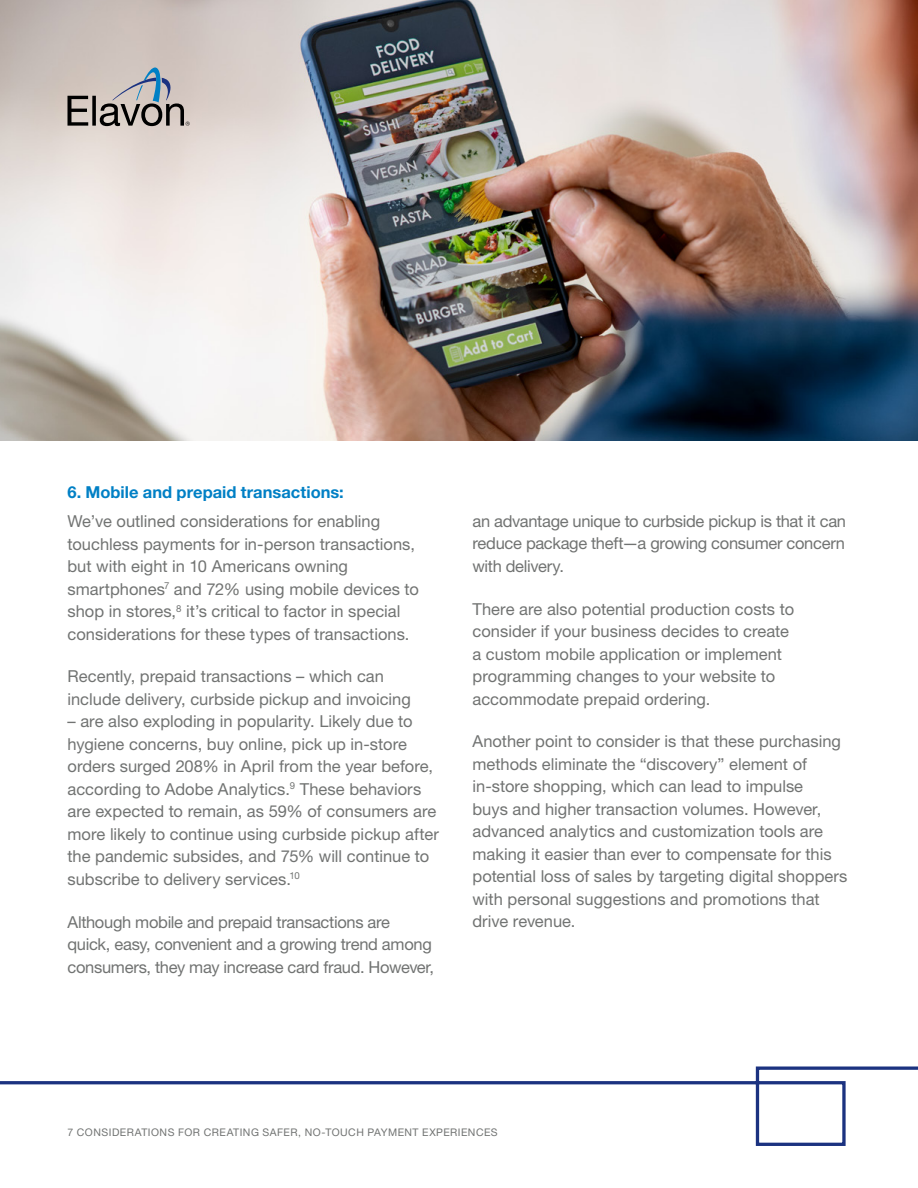
<style>
.page{position:relative;width:918px;height:1188px;background:#fff}
.page>*{position:absolute;margin:0;border:0;box-sizing:border-box;transform-origin:0 0}
.t1{font:16.5px/22.5px "Helvetica Neue LT Std";color:#717372}
.t2{font:16.5px/22.5px "Helvetica Neue LT Std";letter-spacing:-.02em;color:#717372}
.t3{font:700 16.5px "Helvetica Neue LT Std";color:#0080c5}
.t4{font:10.5px "Helvetica Neue LT Std";letter-spacing:.045em;color:#717372}
</style>
<div class="page">
<img style="left:0;top:0;width:918px;height:441px">
<svg style="left:0;top:1066px;width:918px;height:80px"></svg>
<svg style="left:68px;top:68px;width:122px;height:58px;background:#a7a2a0"></svg>
<p class="t3" style="left:68px;top:482px;width:278px">6. Mobile and prepaid transactions:</p>
<p class="t1" style="left:67px;top:510px;width:353px">We’ve outlined considerations for enabling touchless payments for in-person transactions, but with eight in 10 Americans owning smartphones<sup>7</sup> and 72% using mobile devices to shop in stores,<sup>8</sup> it’s critical to factor in special considerations for these types of transactions.</p>
<p class="t1" style="left:68px;top:665px;width:345px">Recently, prepaid transactions – which can include delivery, curbside pickup and invoicing</p>
<p class="t1" style="left:68px;top:710px;width:373px">– are also exploding in popularity. Likely due to hygiene concerns, buy online, pick up in-store orders surged 208% in April from the year before, according to Adobe Analytics.<sup>9</sup> These behaviors are expected to remain, as 59% of consumers are more likely to continue using curbside pickup after the pandemic subsides, and 75% will continue to subscribe to delivery services.<sup>10</sup></p>
<p class="t2" style="left:68px;top:910px;width:368px">Although mobile and prepaid transactions are quick, easy, convenient and a growing trend among consumers, they may increase card fraud. However,</p>
<p class="t1" style="left:473px;top:510px;width:375px;text-align:justify">an advantage unique to curbside pickup is that it can reduce package theft—a growing consumer concern with delivery.</p>
<p class="t1" style="left:473px;top:597px;width:323px">There are also potential production costs to consider if your business decides to create a custom mobile application or implement programming changes to your website to accommodate prepaid ordering.</p>
<p class="t1" style="left:473px;top:730px;width:376px">Another point to consider is that these purchasing methods eliminate the “discovery” element of in-store shopping, which can lead to impulse<br>buys and higher transaction volumes. However, advanced analytics and customization tools are making it easier than ever to compensate for this potential loss of sales by targeting digital shoppers with personal suggestions and promotions that drive revenue.</p>
<p class="t4" style="left:68px;top:1126px;width:432px">7 CONSIDERATIONS FOR CREATING SAFER, NO-TOUCH PAYMENT EXPERIENCES</p>
</div>
